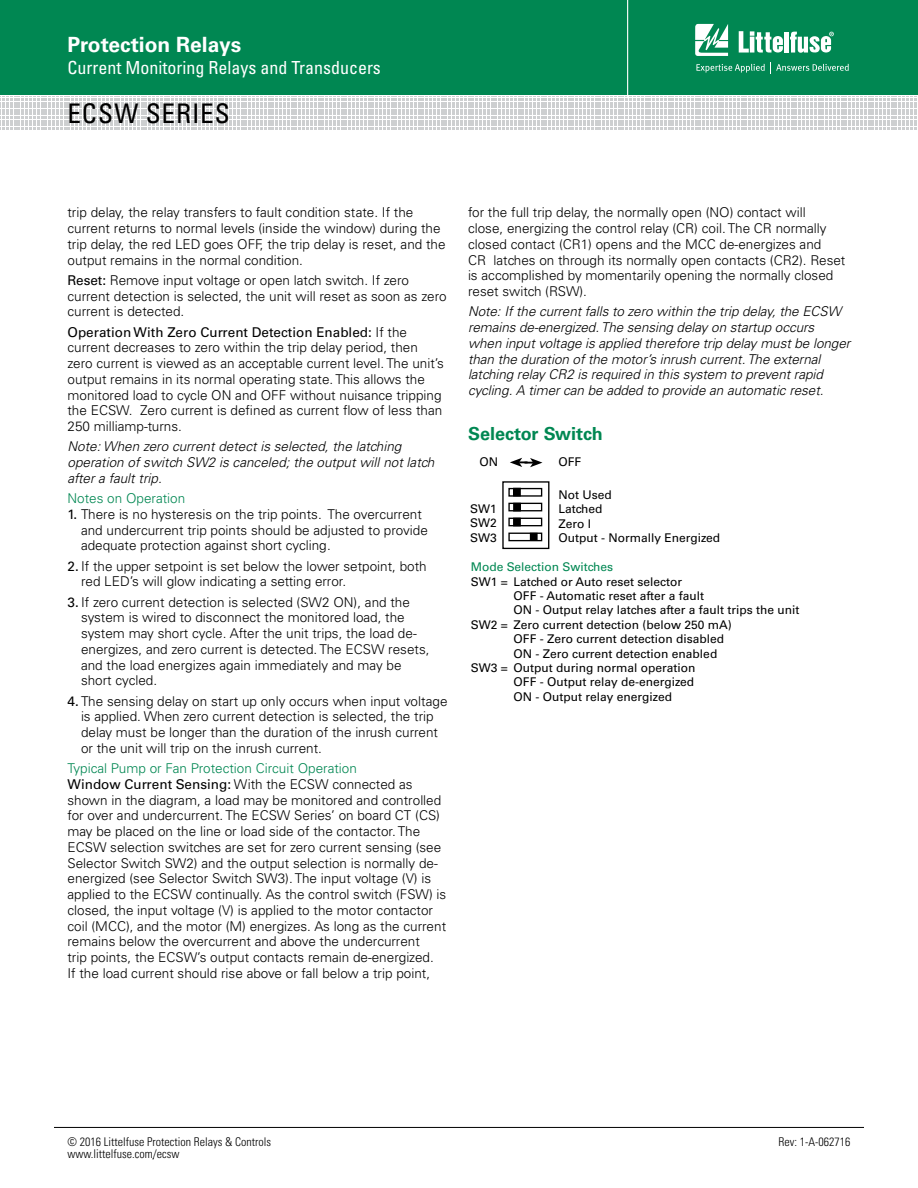
<style>
.page{position:relative;width:918px;height:1188px;background:#fff}
.page>*{position:absolute;margin:0;border:0;box-sizing:border-box;transform-origin:0 0}
.SERIES{font:condensed 27px "Univers LT Std";letter-spacing:.035em;color:#000}
.t1{font:700 21px "Univers LT Std";color:#fff}
.t2{font:condensed 18px "Univers LT Std";color:#fff}
.Body_text{font:700 18px "Univers LT Std";color:#008752}
.Body_text-2{font:300 13.5px/15.8px "Univers LT Std";color:#000}
.Body_text-3{font:italic 300 13.5px/15.8px "Univers LT Std";letter-spacing:-.005em;color:#000}
.Body_text-4{font:300 13.5px "Univers LT Std";color:#008752}
.t3{font:12px/14.4px "Univers LT Std";color:#000}
.t4{font:300 condensed 12px "Univers LT Std";color:#000}
.t5{font:12px "Univers LT Std";color:#008752}
.s1{font-weight:400}
.s2{color:#008752}
</style>
<div class="page">
<div style="left:0;top:0;width:918px;height:95px;background:#008752"></div>
<svg style="left:0;top:96px;width:917px;height:34px"></svg>
<hr style="left:627px;top:0;width:1px;height:98px;background:#fff">
<svg style="left:695px;top:24px;width:33px;height:32px"></svg>
<div style="left:784px;top:32px;width:5px;height:21px;background:#fff"></div>
<svg style="left:790px;top:32px;width:44px;height:21px"></svg>
<svg style="left:739px;top:31px;width:44px;height:22px"></svg>
<svg style="left:696px;top:62px;width:153px;height:11px"></svg>
<hr style="left:54px;top:1127px;width:810px;height:1px;background:#000">
<svg style="left:502px;top:481px;width:47px;height:68px"></svg>
<div style="left:513px;top:518px;width:8px;height:8px;background:#000;border:1px solid #000"></div>
<svg style="left:510px;top:458px;width:32px;height:9px"></svg>
<h2 class="t1" style="left:68px;top:33px;width:175px">Protection Relays</h2>
<h3 class="t2" style="left:68px;top:56px;width:315px">Current Monitoring Relays and Transducers</h3>
<p class="SERIES" style="left:68px;top:96px;width:164px">ECSW SERIES</p>
<p class="Body_text-2" style="left:68px;top:205px;width:380px">trip delay, the relay transfers to fault condition state. If the current returns to normal levels (inside the window) during the trip delay, the red LED goes OFF, the trip delay is reset, and the output remains in the normal condition.</p>
<p class="Body_text-2" style="left:68px;top:272px;width:381px"><span class="s1">Reset:</span> Remove input voltage or open latch switch. If zero current detection is selected, the unit will reset as soon as zero current is detected.</p>
<p class="Body_text-2" style="left:68px;top:324px;width:378px"><span class="s1">Operation With Zero Current Detection Enabled:</span> If the current decreases to zero within the trip delay period, then zero current is viewed as an acceptable current level. The unit’s output remains in its normal operating state. This allows the monitored load to cycle ON and OFF without nuisance tripping the ECSW. Zero current is defined as current flow of less than 250 milliamp-turns.</p>
<p class="Body_text-3" style="left:68px;top:439px;width:368px">Note: When zero current detect is selected, the latching operation of switch SW2 is canceled; the output will not latch after a fault trip.</p>
<p class="Body_text-4" style="left:68px;top:490px;width:119px">Notes on Operation</p>
<p class="Body_text-2" style="left:81px;top:506px;width:348px;text-indent:-14px"><span class="s1">1.</span> There is no hysteresis on the trip points. The overcurrent and undercurrent trip points should be adjusted to provide adequate protection against short cycling.</p>
<p class="Body_text-2" style="left:81px;top:558px;width:347px;text-indent:-14px"><span class="s1">2.</span> If the upper setpoint is set below the lower setpoint, both red LED’s will glow indicating a setting error.</p>
<p class="Body_text-2" style="left:81px;top:594px;width:350px;text-indent:-14px"><span class="s1">3.</span> If zero current detection is selected (SW2 ON), and the system is wired to disconnect the monitored load, the system may short cycle. After the unit trips, the load de&shy;energizes, and zero current is detected. The ECSW resets, and the load energizes again immediately and may be short cycled.</p>
<p class="Body_text-2" style="left:81px;top:693px;width:368px;text-indent:-14px"><span class="s1">4.</span> The sensing delay on start up only occurs when input voltage is applied. When zero current detection is selected, the trip delay must be longer than the duration of the inrush current or the unit will trip on the inrush current.</p>
<p class="Body_text-2" style="left:68px;top:760px;width:380px"><span class="s2">Typical Pump or Fan Protection Circuit Operation<br></span><span class="s1">Window Current Sensing:</span> With the ECSW connected as shown in the diagram, a load may be monitored and controlled for over and undercurrent. The ECSW Series’ on board CT (CS) may be placed on the line or load side of the contactor. The ECSW selection switches are set for zero current sensing (see Selector Switch SW2) and the output selection is normally de&shy;energized (see Selector Switch SW3). The input voltage (V) is applied to the ECSW continually. As the control switch (FSW) is closed, the input voltage (V) is applied to the motor contactor coil (MCC), and the motor (M) energizes. As long as the current remains below the overcurrent and above the undercurrent<br>trip points, the ECSW’s output contacts remain de-energized.<br>If the load current should rise above or fall below a trip point,</p>
<p class="Body_text-2" style="left:468px;top:205px;width:379px">for the full trip delay, the normally open (NO) contact will<br>close, energizing the control relay (CR) coil. The CR normally closed contact (CR1) opens and the MCC de-energizes and<br>CR latches on through its normally open contacts (CR2). Reset is accomplished by momentarily opening the normally closed reset switch (RSW).</p>
<p class="Body_text-3" style="left:468px;top:304px;width:384px">Note: If the current falls to zero within the trip delay, the ECSW remains de-energized. The sensing delay on startup occurs when input voltage is applied therefore trip delay must be longer than the duration of the motor’s inrush current. The external latching relay CR2 is required in this system to prevent rapid cycling. A timer can be added to provide an automatic reset.</p>
<p class="Body_text" style="left:468px;top:423px;width:136px">Selector Switch</p>
<p class="t3" style="left:480px;top:455px;width:20px">ON</p>
<p class="t3" style="left:558px;top:455px;width:24px">OFF</p>
<p class="t3" style="left:470px;top:501px;width:28px;text-align:justify">SW1<br>SW2<br>SW3</p>
<p class="t5" style="left:471px;top:560px;width:144px">Mode Selection Switches</p>
<p class="t3" style="left:471px;top:574px;width:213px">SW1 = Latched or Auto reset selector</p>
<p class="t3" style="left:513px;top:589px;width:192px">OFF - Automatic reset after a fault</p>
<p class="t3" style="left:513px;top:603px;width:288px">ON - Output relay latches after a fault trips the unit</p>
<p class="t3" style="left:471px;top:617px;width:262px">SW2 = Zero current detection (below 250 mA)</p>
<p class="t3" style="left:513px;top:632px;width:212px">OFF - Zero current detection disabled</p>
<p class="t3" style="left:513px;top:646px;width:205px">ON - Zero current detection enabled</p>
<p class="t3" style="left:471px;top:661px;width:226px">SW3 = Output during normal operation</p>
<p class="t3" style="left:513px;top:675px;width:182px">OFF - Output relay de-energized</p>
<p class="t3" style="left:513px;top:689px;width:160px">ON - Output relay energized</p>
<p class="t3" style="left:559px;top:487px;width:163px">Not Used<br>Latched<br>Zero I<br>Output - Normally Energized</p>
<p class="t4" style="left:68px;top:1134px;width:205px">© 2016 Littelfuse Protection Relays &amp; Controls</p>
<p class="t4" style="left:779px;top:1134px;width:73px">Rev: 1-A-062716</p>
<p class="t4" style="left:68px;top:1146px;width:114px">www.littelfuse.com/ecsw</p>
</div>
